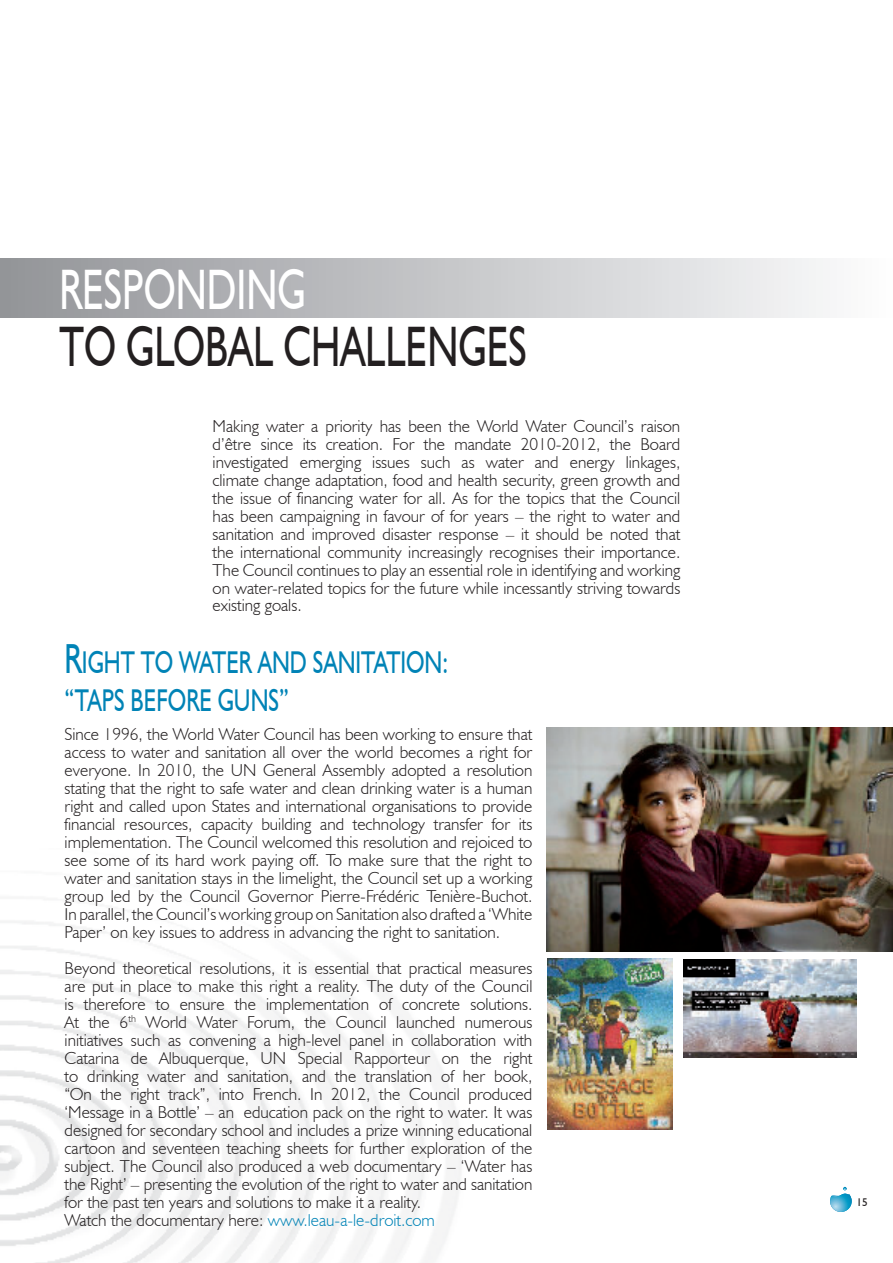
<style>
.page{position:relative;width:893px;height:1263px;background:#fff}
.page>*{position:absolute;margin:0;border:0;box-sizing:border-box;transform-origin:0 0}
.t1{font:57px "Humanist 521 BT";color:#231f20;scale:.7 1}
.t2{font:57px "Humanist 521 BT";color:#fff;scale:.7 1}
.t3{font:31.5px/37.8px "Humanist 521 BT";color:#0083b6;scale:.73 1}
.t4{font:300 17.25px/18px "Humanist 521 BT";color:#231f20;text-align:justify}
.t5{font:11.1px "Humanist 521 BT";color:#231f20}
.s1{font-size:42px}
.s2{color:#0083b6}
</style>
<div class="page">
<img style="left:0;top:921px;width:461px;height:342px">
<img style="left:547px;top:728px;width:346px;height:224px">
<svg style="left:830px;top:1187px;width:22px;height:25px"></svg>
<img style="left:547px;top:958px;width:125px;height:171px">
<img style="left:683px;top:959px;width:173px;height:98px">
<div style="left:0;top:258px;width:893px;height:60px;background:linear-gradient(to right,#929398,#fcfcfd)"></div>
<h1 class="t2" style="left:60px;top:255px;width:353px">RESPONDING</h1>
<h1 class="t1" style="left:60px;top:312px;width:669px">TO GLOBAL CHALLENGES</h1>
<p class="t4" style="left:213px;top:416px;width:469px">Making water a priority has been the World Water Council’s raison d’être since its creation. For the mandate 2010-2012, the Board investigated emerging issues such as water and energy linkages, climate change adaptation, food and health security, green growth and the issue of financing water for all. As for the topics that the Council has been campaigning in favour of for years – the right to water and sanitation and improved disaster response – it should be noted that the international community increasingly recognises their importance.<br>The Council continues to play an essential role in identifying and working on water-related topics for the future while incessantly striving towards existing goals.</p>
<h2 class="t3" style="left:65px;top:643px;width:527px"><span class="s1">R</span>IGHT TO WATER AND SANITATION: “TAPS BEFORE GUNS”</h2>
<p class="t4" style="left:65px;top:725px;width:469px">Since 1996, the World Water Council has been working to ensure that access to water and sanitation all over the world becomes a right for everyone. In 2010, the UN General Assembly adopted a resolution stating that the right to safe water and clean drinking water is a human right and called upon States and international organisations to provide financial resources, capacity building and technology transfer for its implementation. The Council welcomed this resolution and rejoiced to see some of its hard work paying off. To make sure that the right to water and sanitation stays in the limelight, the Council set up a working group led by the Council Governor Pierre-Frédéric Tenière-Buchot.<br>In parallel, the Council’s working group on Sanitation also drafted a ‘White Paper’ on key issues to address in advancing the right to sanitation.</p>
<p class="t4" style="left:65px;top:958px;width:469px;text-align:left">Beyond theoretical resolutions, it is essential that practical measures are put in place to make this right a reality. The duty of the Council is therefore to ensure the implementation of concrete solutions.<br>At the 6<sup>th</sup> World Water Forum, the Council launched numerous initiatives such as convening a high-level panel in collaboration with Catarina de Albuquerque, UN Special Rapporteur on the right to drinking water and sanitation, and the translation of her book, “On the right track”, into French. In 2012, the Council produced ‘Message in a Bottle’ – an education pack on the right to water. It was designed for secondary school and includes a prize winning educational cartoon and seventeen teaching sheets for further exploration of the subject. The Council also produced a web documentary – ‘Water has the Right’ – presenting the evolution of the right to water and sanitation for the past ten years and solutions to make it a reality.<br>Watch the documentary here: <span class="s2">www.leau-a-le-droit.com</span></p>
<p class="t5" style="left:856px;top:1195px;width:13px">15</p>
</div>
